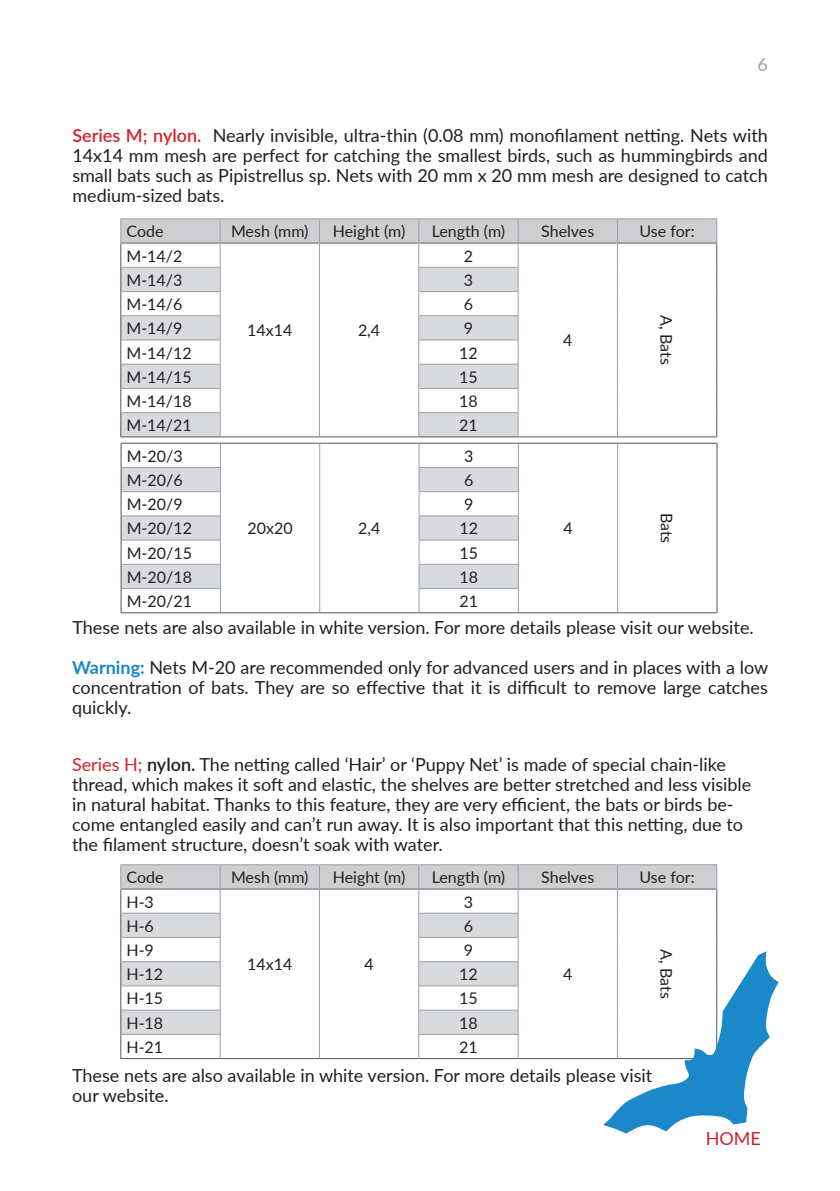
<style>
.page{position:relative;width:840px;height:1191px;background:#fff}
.page>*{position:absolute;margin:0;border:0;box-sizing:border-box;transform-origin:0 0}
.t1{font:18px/20px "Lato";color:#231f20;text-align:justify}
.t2{font:18px "Lato";color:#d1232a}
.t3{font:18px "Lato";color:#9aa0a6}
.t4{font:16px "Lato";color:#231f20}
.s1{font-weight:600;color:#d1232a}
.s2{font-weight:700;color:#1c87c8}
.s3{color:#d1232a}
.s4{font-weight:600}
</style>
<div class="page">
<hr style="left:120px;top:436px;width:100px;height:1px;background:#4f5a60">
<hr style="left:220px;top:436px;width:99px;height:1px;background:#4f5a60">
<hr style="left:319px;top:436px;width:99px;height:1px;background:#4f5a60">
<hr style="left:418px;top:436px;width:100px;height:1px;background:#4f5a60">
<hr style="left:518px;top:436px;width:99px;height:1px;background:#4f5a60">
<hr style="left:617px;top:436px;width:99px;height:1px;background:#4f5a60">
<hr style="left:120px;top:218px;width:100px;height:1px;background:#9aa0a6">
<hr style="left:220px;top:218px;width:99px;height:1px;background:#9aa0a6">
<hr style="left:319px;top:218px;width:99px;height:1px;background:#9aa0a6">
<hr style="left:418px;top:218px;width:100px;height:1px;background:#9aa0a6">
<hr style="left:518px;top:218px;width:99px;height:1px;background:#9aa0a6">
<hr style="left:617px;top:218px;width:99px;height:1px;background:#9aa0a6">
<svg style="left:120px;top:219px;width:596px;height:217px"></svg>
<hr style="left:120px;top:242px;width:100px;height:2px;background:#9aa0a6">
<hr style="left:220px;top:242px;width:99px;height:2px;background:#9aa0a6">
<hr style="left:319px;top:242px;width:99px;height:2px;background:#9aa0a6">
<hr style="left:418px;top:242px;width:100px;height:2px;background:#9aa0a6">
<hr style="left:518px;top:242px;width:99px;height:2px;background:#9aa0a6">
<hr style="left:617px;top:242px;width:99px;height:2px;background:#9aa0a6">
<svg style="left:121px;top:467px;width:396px;height:121px"></svg>
<hr style="left:120px;top:443px;width:100px;height:1px;background:#4f5a60">
<hr style="left:220px;top:443px;width:99px;height:1px;background:#4f5a60">
<hr style="left:319px;top:443px;width:100px;height:1px;background:#4f5a60">
<hr style="left:419px;top:443px;width:99px;height:1px;background:#4f5a60">
<hr style="left:518px;top:443px;width:99px;height:1px;background:#4f5a60">
<hr style="left:617px;top:443px;width:100px;height:1px;background:#4f5a60">
<svg style="left:120px;top:444px;width:1px;height:168px"></svg>
<svg style="left:716px;top:444px;width:1px;height:168px"></svg>
<hr style="left:120px;top:612px;width:100px;height:1px;background:#4f5a60">
<hr style="left:220px;top:612px;width:99px;height:1px;background:#4f5a60">
<hr style="left:319px;top:612px;width:100px;height:1px;background:#4f5a60">
<hr style="left:419px;top:612px;width:99px;height:1px;background:#4f5a60">
<hr style="left:518px;top:612px;width:99px;height:1px;background:#4f5a60">
<hr style="left:617px;top:612px;width:100px;height:1px;background:#4f5a60">
<hr style="left:121px;top:467px;width:99px;height:1px;background:#9aa0a6">
<hr style="left:419px;top:467px;width:99px;height:1px;background:#9aa0a6">
<hr style="left:121px;top:491px;width:99px;height:1px;background:#9aa0a6">
<hr style="left:419px;top:491px;width:99px;height:1px;background:#9aa0a6">
<hr style="left:121px;top:515px;width:99px;height:1px;background:#9aa0a6">
<hr style="left:419px;top:515px;width:99px;height:1px;background:#9aa0a6">
<hr style="left:121px;top:540px;width:99px;height:1px;background:#9aa0a6">
<hr style="left:419px;top:540px;width:99px;height:1px;background:#9aa0a6">
<hr style="left:121px;top:564px;width:99px;height:1px;background:#9aa0a6">
<hr style="left:419px;top:564px;width:99px;height:1px;background:#9aa0a6">
<hr style="left:121px;top:588px;width:99px;height:1px;background:#9aa0a6">
<svg style="left:220px;top:444px;width:1px;height:168px"></svg>
<hr style="left:419px;top:588px;width:99px;height:1px;background:#9aa0a6">
<svg style="left:517px;top:444px;width:1px;height:168px"></svg>
<svg style="left:319px;top:444px;width:1px;height:168px"></svg>
<svg style="left:418px;top:444px;width:1px;height:168px"></svg>
<svg style="left:617px;top:444px;width:1px;height:168px"></svg>
<svg style="left:120px;top:864px;width:658px;height:269px"></svg>
<p class="t3" style="left:757px;top:51px;width:12px">6</p>
<p class="t1" style="left:72px;top:124px;width:696px"><span class="s1">Series M; nylon.</span> Nearly invisible, ultra-thin (0.08 mm) monofilament netting. Nets with 14x14 mm mesh are perfect for catching the smallest birds, such as hummingbirds and small bats such as Pipistrellus sp. Nets with 20 mm x 20 mm mesh are designed to catch medium-sized bats.</p>
<p class="t4" style="left:126px;top:220px;width:39px">Code</p>
<p class="t4" style="left:231px;top:220px;width:79px">Mesh (mm)</p>
<p class="t4" style="left:332px;top:220px;width:74px">Height (m)</p>
<p class="t4" style="left:431px;top:220px;width:75px">Length (m)</p>
<p class="t4" style="left:541px;top:220px;width:55px">Shelves</p>
<p class="t4" style="left:639px;top:220px;width:57px">Use for:</p>
<p class="t4" style="left:126px;top:244px;width:57px">M-14/2</p>
<p class="t4" style="left:463px;top:244px;width:11px">2</p>
<p class="t4" style="left:126px;top:268px;width:57px">M-14/3</p>
<p class="t4" style="left:463px;top:268px;width:11px">3</p>
<p class="t4" style="left:126px;top:293px;width:57px">M-14/6</p>
<p class="t4" style="left:463px;top:293px;width:11px">6</p>
<p class="t4" style="left:126px;top:317px;width:57px">M-14/9</p>
<p class="t4" style="left:463px;top:317px;width:11px">9</p>
<p class="t4" style="left:126px;top:341px;width:67px">M-14/12</p>
<p class="t4" style="left:459px;top:341px;width:20px">12</p>
<p class="t4" style="left:126px;top:365px;width:67px">M-14/15</p>
<p class="t4" style="left:459px;top:365px;width:20px">15</p>
<p class="t4" style="left:126px;top:390px;width:67px">M-14/18</p>
<p class="t4" style="left:459px;top:390px;width:20px">18</p>
<p class="t4" style="left:126px;top:414px;width:67px">M-14/21</p>
<p class="t4" style="left:459px;top:414px;width:20px">21</p>
<p class="t4" style="left:127px;top:444px;width:57px">M-20/3</p>
<p class="t4" style="left:247px;top:319px;width:47px">14x14</p>
<p class="t4" style="left:358px;top:319px;width:24px">2,4</p>
<p class="t4" style="left:464px;top:444px;width:11px">3</p>
<p class="t4" style="left:127px;top:469px;width:57px">M-20/6</p>
<p class="t4" style="left:464px;top:469px;width:11px">6</p>
<p class="t4" style="left:127px;top:493px;width:57px">M-20/9</p>
<p class="t4" style="left:464px;top:493px;width:11px">9</p>
<p class="t4" style="left:127px;top:517px;width:67px">M-20/12</p>
<p class="t4" style="left:459px;top:517px;width:20px">12</p>
<p class="t4" style="left:127px;top:541px;width:67px">M-20/15</p>
<p class="t4" style="left:459px;top:541px;width:20px">15</p>
<p class="t4" style="left:127px;top:565px;width:67px">M-20/18</p>
<p class="t4" style="left:459px;top:565px;width:20px">18</p>
<p class="t4" style="left:127px;top:590px;width:67px">M-20/21</p>
<p class="t4" style="left:459px;top:590px;width:20px">21</p>
<p class="t4" style="left:247px;top:517px;width:47px">20x20</p>
<p class="t4" style="left:358px;top:517px;width:24px">2,4</p>
<p class="t4" style="left:563px;top:329px;width:11px">4</p>
<p class="t4" style="left:677px;top:315px;width:51px;rotate:90deg">A, Bats</p>
<p class="t4" style="left:563px;top:517px;width:11px">4</p>
<p class="t4" style="left:677px;top:512px;width:32px;rotate:90deg">Bats</p>
<p class="t1" style="left:72px;top:617px;width:682px">These nets are also available in white version. For more details please visit our website.</p>
<p class="t1" style="left:72px;top:656px;width:697px"><span class="s2">Warning:</span> Nets M-20 are recommended only for advanced users and in places with a low concentration of bats. They are so effective that it is difficult to remove large catches quickly.</p>
<p class="t1" style="left:72px;top:754px;width:680px;text-align:left"><span class="s3">Series H;</span> <span class="s4">nylon.</span> The netting called ‘Hair’ or ‘Puppy Net’ is made of special chain-like thread, which makes it soft and elastic, the shelves are better stretched and less visible in natural habitat. Thanks to this feature, they are very efficient, the bats or birds be&shy;come entangled easily and can’t run away. It is also important that this netting, due to the filament structure, doesn’t soak with water.</p>
<p class="t4" style="left:126px;top:866px;width:39px">Code</p>
<p class="t4" style="left:231px;top:866px;width:79px">Mesh (mm)</p>
<p class="t4" style="left:332px;top:866px;width:74px">Height (m)</p>
<p class="t4" style="left:431px;top:866px;width:75px">Length (m)</p>
<p class="t4" style="left:541px;top:866px;width:55px">Shelves</p>
<p class="t4" style="left:639px;top:866px;width:57px">Use for:</p>
<p class="t4" style="left:126px;top:890px;width:29px">H-3</p>
<p class="t4" style="left:463px;top:890px;width:11px">3</p>
<p class="t4" style="left:126px;top:914px;width:29px">H-6</p>
<p class="t4" style="left:463px;top:914px;width:11px">6</p>
<p class="t4" style="left:126px;top:938px;width:29px">H-9</p>
<p class="t4" style="left:463px;top:938px;width:11px">9</p>
<p class="t4" style="left:126px;top:963px;width:38px">H-12</p>
<p class="t4" style="left:459px;top:963px;width:20px">12</p>
<p class="t4" style="left:126px;top:987px;width:38px">H-15</p>
<p class="t4" style="left:459px;top:987px;width:20px">15</p>
<p class="t4" style="left:126px;top:1011px;width:38px">H-18</p>
<p class="t4" style="left:459px;top:1011px;width:20px">18</p>
<p class="t4" style="left:126px;top:1035px;width:38px">H-21</p>
<p class="t4" style="left:459px;top:1035px;width:20px">21</p>
<p class="t1" style="left:72px;top:1064px;width:581px">These nets are also available in white version. For more details please visit our website.</p>
<p class="t4" style="left:677px;top:949px;width:51px;rotate:90deg">A, Bats</p>
<p class="t4" style="left:247px;top:953px;width:47px">14x14</p>
<p class="t4" style="left:364px;top:953px;width:11px">4</p>
<p class="t4" style="left:563px;top:963px;width:11px">4</p>
<p class="t2" style="left:705px;top:1125px;width:57px">HOME</p>
</div>
